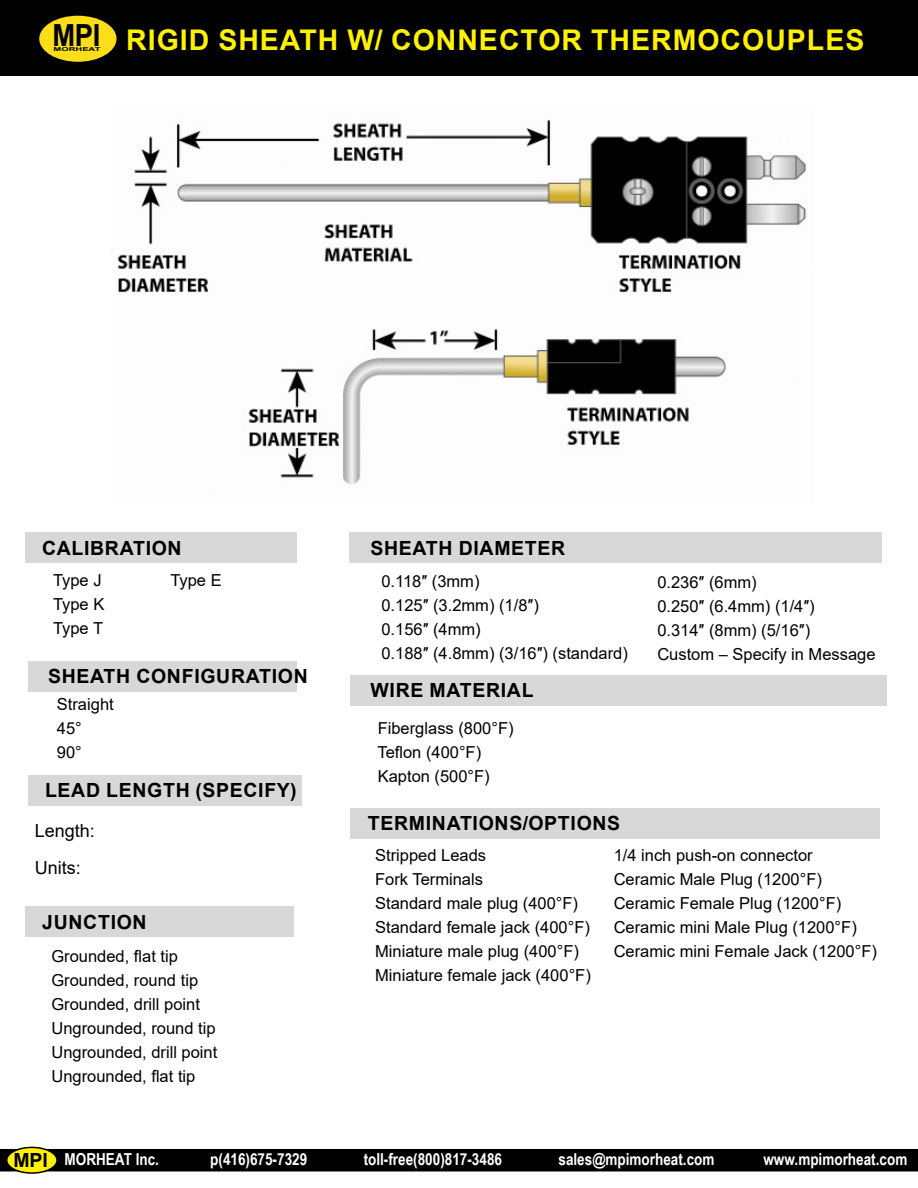
<style>
.page{position:relative;width:918px;height:1188px;background:#fff}
.page>*{position:absolute;margin:0;border:0;box-sizing:border-box;transform-origin:0 0}
.t1{font:700 30.45px "Arial";color:#000;scale:.9 1}
.t2{font:700 28.5px "Arial";letter-spacing:.035em;color:#fff200}
.t3{font:700 19.5px "Arial";letter-spacing:.035em;color:#000}
.t4{font:18px/37.5px "Arial";color:#000}
.t5{font:16.5px/24px "Arial";color:#000}
.t6{font:700 16.5px "Arial Narrow";color:#fff}
.t7{font:700 5.4px "Arial";color:#000;scale:1.74 1}
.s1{font-family:"Arial";font-size:19.5px;color:#000}
</style>
<div class="page">
<div style="left:0;top:0;width:918px;height:76px;background:#000"></div>
<div style="left:39px;top:16px;width:78px;height:46px;background:#fbde18;border-radius:50%"></div>
<div style="left:25px;top:532px;width:272px;height:31px;background:#d8d8d8"></div>
<div style="left:350px;top:532px;width:532px;height:31px;background:#d8d8d8"></div>
<div style="left:28px;top:661px;width:269px;height:31px;background:#d8d8d8"></div>
<div style="left:25px;top:906px;width:269px;height:31px;background:#d8d8d8"></div>
<div style="left:350px;top:675px;width:536px;height:31px;background:#d8d8d8"></div>
<div style="left:28px;top:775px;width:274px;height:31px;background:#d8d8d8"></div>
<div style="left:350px;top:808px;width:529px;height:31px;background:#d8d8d8"></div>
<img style="left:117px;top:120px;width:690px;height:364px">
<div style="left:0;top:1149px;width:918px;height:22px;background:#000"></div>
<div style="left:7px;top:1147px;width:50px;height:26px;background:#fff200;border-radius:50%"></div>
<div style="left:6px;top:1147px;width:52px;height:27px;border:2px solid #000;border-radius:50%"></div>
<h1 class="t1" style="left:53px;top:14px;width:55px">MPI</h1>
<p class="t7" style="left:54px;top:46px;width:28px">MORHEAT</p>
<h2 class="t2" style="left:126px;top:20px;width:740px">RIGID SHEATH W/ CONNECTOR THERMOCOUPLES</h2>
<p class="t3" style="left:42px;top:534px;width:141px">CALIBRATION</p>
<p class="t3" style="left:370px;top:534px;width:196px">SHEATH DIAMETER</p>
<p class="t5" style="left:53px;top:568px;width:53px">Type J<br>Type K<br>Type T</p>
<p class="t5" style="left:381px;top:569px;width:248px">0.118″ (3mm)<br>0.125″ (3.2mm) (1/8″)<br>0.156″ (4mm)<br>0.188″ (4.8mm) (3/16″) (standard)</p>
<p class="t5" style="left:57px;top:692px;width:58px">Straight<br>45°<br>90°</p>
<p class="t5" style="left:170px;top:568px;width:53px">Type E</p>
<p class="t3" style="left:48px;top:662px;width:261px">SHEATH CONFIGURATION</p>
<p class="t3" style="left:370px;top:677px;width:165px">WIRE MATERIAL</p>
<p class="t5" style="left:377px;top:716px;width:138px">Fiberglass (800°F)<br>Teflon (400°F)<br>Kapton (500°F)</p>
<p class="t3" style="left:45px;top:777px;width:253px">LEAD LENGTH (SPECIFY)</p>
<p class="t5" style="left:657px;top:570px;width:220px">0.236″ (6mm)<br>0.250″ (6.4mm) (1/4″)<br>0.314″ (8mm) (5/16″)<br>Custom – Specify in Message</p>
<p class="t4" style="left:35px;top:811px;width:62px">Length:<br>Units:</p>
<p class="t3" style="left:42px;top:908px;width:106px">JUNCTION</p>
<p class="t5" style="left:51px;top:944px;width:167px">Grounded, flat tip<br>Grounded, round tip<br>Grounded, drill point<br>Ungrounded, round tip<br>Ungrounded, drill point<br>Ungrounded, flat tip</p>
<p class="t3" style="left:368px;top:810px;width:254px">TERMINATIONS/OPTIONS</p>
<p class="t5" style="left:375px;top:843px;width:217px">Stripped Leads<br>Fork Terminals<br>Standard male plug (400°F)<br>Standard female jack (400°F)<br>Miniature male plug (400°F)<br>Miniature female jack (400°F)</p>
<p class="t5" style="left:614px;top:843px;width:265px">1/4 inch push-on connector<br>Ceramic Male Plug (1200°F)<br>Ceramic Female Plug (1200°F)<br>Ceramic mini Male Plug (1200°F)<br>Ceramic mini Female Jack (1200°F)</p>
<p class="t6" style="left:13px;top:1147px;width:147px"><span class="s1">MPI</span> MORHEAT Inc.</p>
<p class="t6" style="left:210px;top:1147px;width:99px">p(416)675-7329</p>
<p class="t6" style="left:364px;top:1147px;width:140px">toll-free(800)817-3486</p>
<p class="t6" style="left:558px;top:1147px;width:158px">sales@mpimorheat.com</p>
<p class="t6" style="left:763px;top:1147px;width:145px">www.mpimorheat.com</p>
</div>
